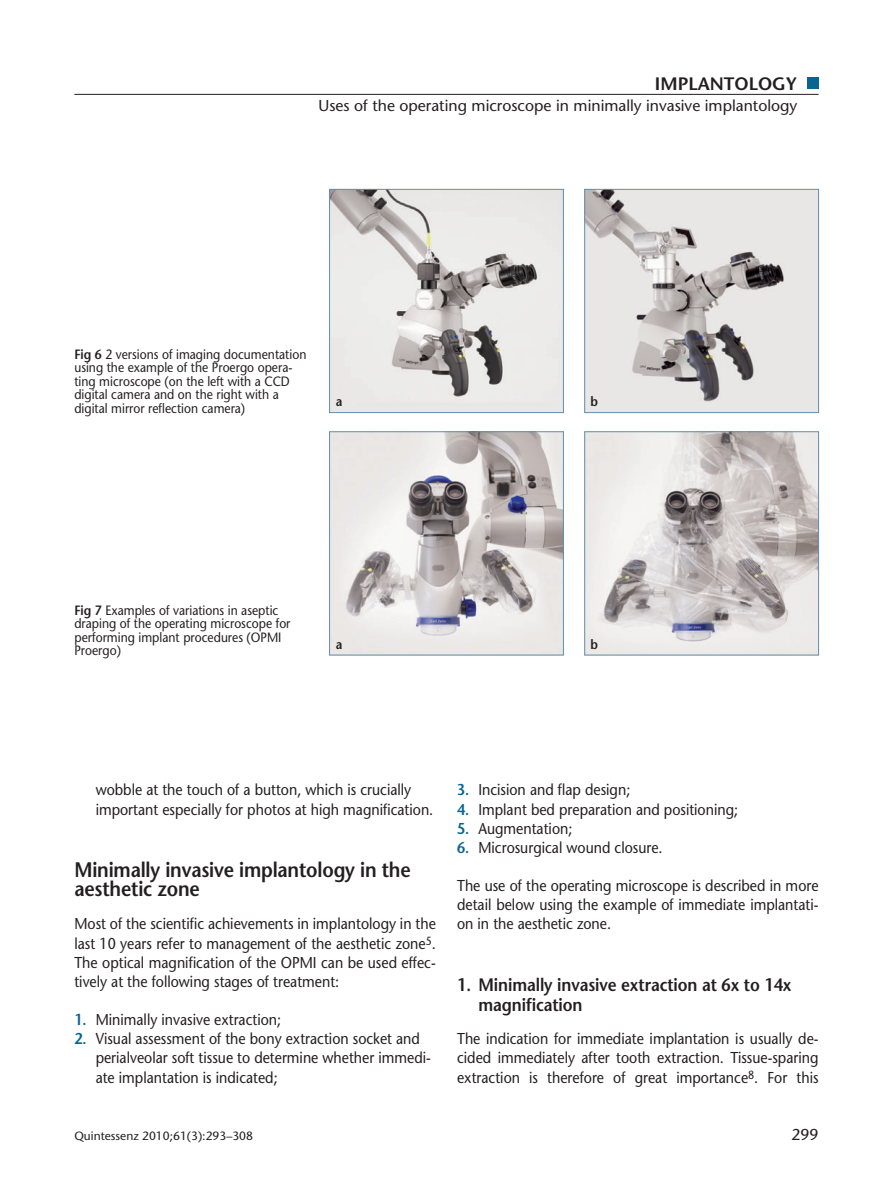
<style>
.page{position:relative;width:893px;height:1191px;background:#fff}
.page>*{position:absolute;margin:0;border:0;box-sizing:border-box;transform-origin:0 0}
.t1{font:600 21px/19.5px "Stone Sans Std";letter-spacing:-.01em;color:#231f20;scale:.9 1}
.t2{font:600 18px/19.5px "Stone Sans Std";letter-spacing:-.005em;color:#231f20;scale:.9 1}
.t3{font:600 18px "Stone Sans Std";letter-spacing:-.005em;color:#231f20}
.t4{font:500 15.75px/19.2px "Stone Sans Std";color:#231f20;text-align:justify;scale:.9 1}
.t5{font:500 15.75px "Stone Sans Std";color:#231f20}
.t6{font:500 13.5px/13.5px "Stone Sans Std";color:#231f20;scale:.9 1}
.t7{font:600 13.5px "Stone Sans Std";color:#231f20;scale:.9 1}
.t8{font:500 12px "Stone Sans Std";color:#231f20}
.s1{font-weight:600}
.s2{font-weight:600;color:#096492}
</style>
<div class="page">
<hr style="left:74px;top:94px;width:745px;height:1px;background:#231f20">
<img style="left:331px;top:191px;width:231px;height:220px">
<div style="left:329px;top:189px;width:235px;height:224px;border:1px solid #6190ae"></div>
<img style="left:586px;top:191px;width:231px;height:220px">
<div style="left:584px;top:189px;width:235px;height:224px;border:1px solid #6190ae"></div>
<img style="left:331px;top:433px;width:231px;height:220px">
<div style="left:329px;top:431px;width:235px;height:224px;border:1px solid #6190ae"></div>
<img style="left:586px;top:433px;width:231px;height:220px">
<div style="left:584px;top:431px;width:235px;height:224px;border:1px solid #6190ae"></div>
<svg style="left:679px;top:77px;width:141px;height:119px"></svg>
<p class="t3" style="left:655px;top:76px;width:144px">IMPLANTOLOGY</p>
<p class="t5" style="left:319px;top:98px;width:480px">Uses of the operating microscope in minimally invasive implantology</p>
<p class="t6" style="left:74px;top:348px;width:259px"><span class="s1">Fig 6</span> 2 versions of imaging documentation using the example of the Proergo opera&shy;ting microscope (on the left with a CCD digital camera and on the right with a digital mirror reflection camera)</p>
<p class="t7" style="left:336px;top:396px;width:9px">a</p>
<p class="t7" style="left:590px;top:396px;width:10px">b</p>
<p class="t6" style="left:74px;top:604px;width:242px"><span class="s1">Fig 7</span> Examples of variations in aseptic draping of the operating microscope for performing implant procedures (OPMI<br>Proergo)</p>
<p class="t7" style="left:336px;top:638px;width:9px">a</p>
<p class="t7" style="left:590px;top:638px;width:10px">b</p>
<p class="t4" style="left:96px;top:781px;width:377px">wobble at the touch of a button, which is crucially important especially for photos at high magnification.</p>
<h1 class="t1" style="left:74px;top:861px;width:375px">Minimally invasive implantology in the aesthetic zone</h1>
<p class="t4" style="left:74px;top:915px;width:403px">Most of the scientific achievements in implantology in the last 10 years refer to management of the aesthetic zone<sup>5</sup>.<br>The optical magnification of the OPMI can be used effec&shy;tively at the following stages of treatment:</p>
<p class="t4" style="left:74px;top:1011px;width:231px"><span class="s2">1.</span> Minimally invasive extraction;</p>
<p class="t4" style="left:96px;top:1030px;width:374px;text-align:left;text-indent:-21px"><span class="s2">2.</span> Visual assessment of the bony extraction socket and perialveolar soft tissue to determine whether immedi&shy;ate implantation is indicated;</p>
<p class="t4" style="left:457px;top:781px;width:194px"><span class="s2">3.</span> Incision and flap design;</p>
<p class="t4" style="left:457px;top:800px;width:314px"><span class="s2">4.</span> Implant bed preparation and positioning;</p>
<p class="t4" style="left:457px;top:820px;width:130px"><span class="s2">5.</span> Augmentation;</p>
<p class="t4" style="left:457px;top:839px;width:230px"><span class="s2">6.</span> Microsurgical wound closure.</p>
<p class="t4" style="left:457px;top:877px;width:403px">The use of the operating microscope is described in more detail below using the example of immediate implantati&shy;on in the aesthetic zone.</p>
<p class="t2" style="left:478px;top:976px;width:349px;text-indent:-21px">1. Minimally invasive extraction at 6x to 14x magnification</p>
<p class="t4" style="left:457px;top:1030px;width:403px">The indication for immediate implantation is usually de&shy;cided immediately after tooth extraction. Tissue-sparing extraction is therefore of great importance<sup>8</sup>. For this</p>
<p class="t8" style="left:74px;top:1130px;width:180px">Quintessenz 2010;61(3):293–308</p>
<p class="t5" style="left:791px;top:1127px;width:29px">299</p>
</div>
